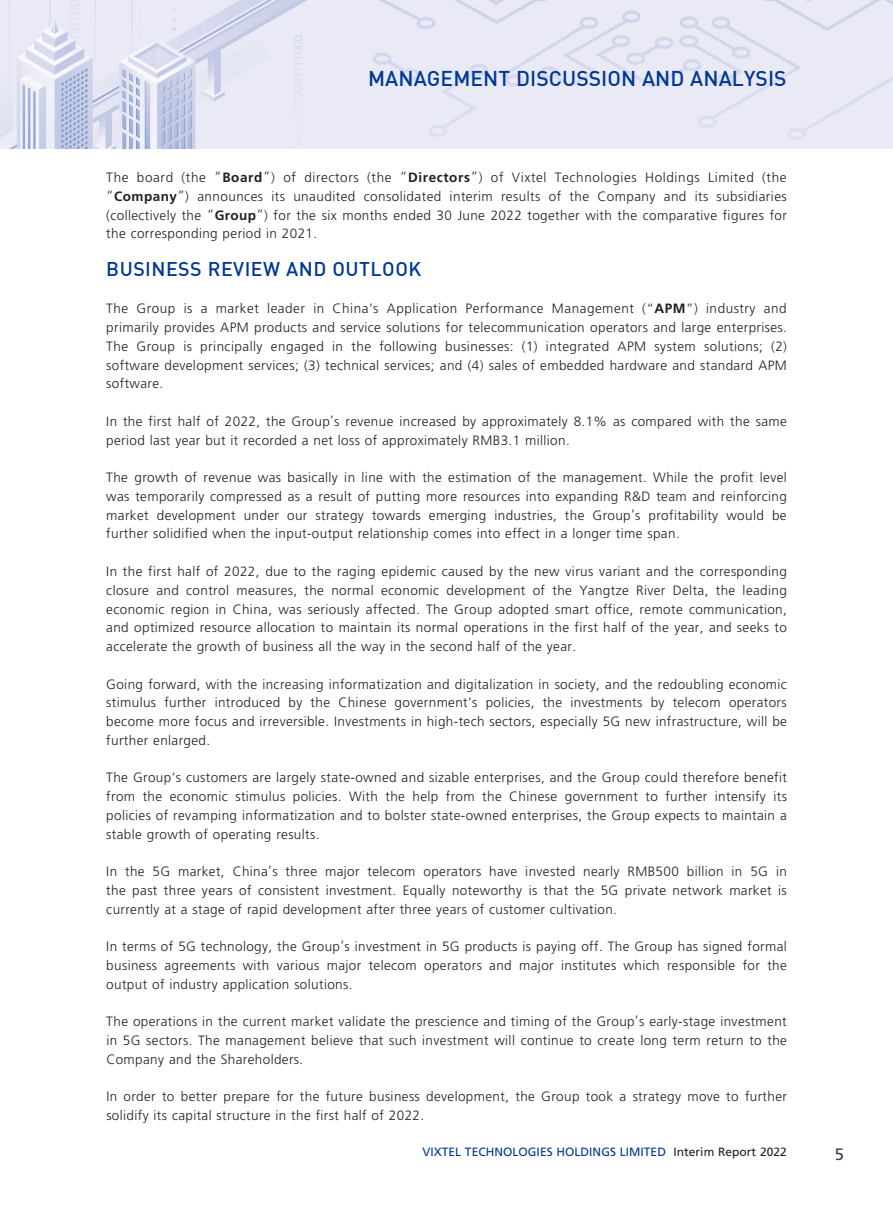
<style>
.page{position:relative;width:893px;height:1212px;background:#fff}
.page>*{position:absolute;margin:0;border:0;box-sizing:border-box;transform-origin:0 0}
.t1{font:21px "DIN Medium";letter-spacing:.005em;color:#003894}
.t2{font:19.5px "DIN Medium";letter-spacing:.025em;color:#003894}
.t3{font:16.5px "Frutiger LT Std";color:#283b58}
.t4{font:300 13.5px/18.8px "Frutiger LT Std";letter-spacing:.03em;color:#231f20;text-align:justify}
.t5{font:12px "Frutiger LT Std";letter-spacing:.005em;color:#003894}
.s1{font-weight:700}
.s2{color:#231f20}
</style>
<div class="page">
<img style="left:0;top:0;width:893px;height:148px">
<h1 class="t1" style="left:368px;top:65px;width:420px">MANAGEMENT DISCUSSION AND ANALYSIS</h1>
<p class="t4" style="left:106px;top:168px;width:682px">The board (the “<span class="s1">Board</span>”) of directors (the “<span class="s1">Directors</span>”) of Vixtel Technologies Holdings Limited (the “<span class="s1">Company</span>”) announces its unaudited consolidated interim results of the Company and its subsidiaries (collectively the “<span class="s1">Group</span>”) for the six months ended 30 June 2022 together with the comparative figures for the corresponding period in 2021.</p>
<h2 class="t2" style="left:106px;top:256px;width:316px">BUSINESS REVIEW AND OUTLOOK</h2>
<p class="t4" style="left:106px;top:300px;width:682px">The Group is a market leader in China’s Application Performance Management (“<span class="s1">APM</span>”) industry and primarily provides APM products and service solutions for telecommunication operators and large enterprises.<br>The Group is principally engaged in the following businesses: (1) integrated APM system solutions; (2) software development services; (3) technical services; and (4) sales of embedded hardware and standard APM software.</p>
<p class="t4" style="left:106px;top:412px;width:682px">In the first half of 2022, the Group’s revenue increased by approximately 8.1% as compared with the same period last year but it recorded a net loss of approximately RMB3.1 million.</p>
<p class="t4" style="left:106px;top:468px;width:682px">The growth of revenue was basically in line with the estimation of the management. While the profit level was temporarily compressed as a result of putting more resources into expanding R&amp;D team and reinforcing market development under our strategy towards emerging industries, the Group’s profitability would be further solidified when the input-output relationship comes into effect in a longer time span.</p>
<p class="t4" style="left:106px;top:562px;width:682px">In the first half of 2022, due to the raging epidemic caused by the new virus variant and the corresponding closure and control measures, the normal economic development of the Yangtze River Delta, the leading economic region in China, was seriously affected. The Group adopted smart office, remote communication, and optimized resource allocation to maintain its normal operations in the first half of the year, and seeks to accelerate the growth of business all the way in the second half of the year.</p>
<p class="t4" style="left:106px;top:675px;width:682px">Going forward, with the increasing informatization and digitalization in society, and the redoubling economic stimulus further introduced by the Chinese government’s policies, the investments by telecom operators become more focus and irreversible. Investments in high-tech sectors, especially 5G new infrastructure, will be further enlarged.</p>
<p class="t4" style="left:106px;top:768px;width:682px">The Group’s customers are largely state-owned and sizable enterprises, and the Group could therefore benefit from the economic stimulus policies. With the help from the Chinese government to further intensify its policies of revamping informatization and to bolster state-owned enterprises, the Group expects to maintain a stable growth of operating results.</p>
<p class="t4" style="left:106px;top:862px;width:682px">In the 5G market, China’s three major telecom operators have invested nearly RMB500 billion in 5G in the past three years of consistent investment. Equally noteworthy is that the 5G private network market is currently at a stage of rapid development after three years of customer cultivation.</p>
<p class="t4" style="left:106px;top:937px;width:682px">In terms of 5G technology, the Group’s investment in 5G products is paying off. The Group has signed formal business agreements with various major telecom operators and major institutes which responsible for the output of industry application solutions.</p>
<p class="t4" style="left:106px;top:1012px;width:682px">The operations in the current market validate the prescience and timing of the Group’s early-stage investment in 5G sectors. The management believe that such investment will continue to create long term return to the Company and the Shareholders.</p>
<p class="t4" style="left:106px;top:1087px;width:682px">In order to better prepare for the future business development, the Group took a strategy move to further solidify its capital structure in the first half of 2022.</p>
<p class="t5" style="left:422px;top:1145px;width:366px">VIXTEL TECHNOLOGIES HOLDINGS LIMITED <span class="s2">Interim Report 2022</span></p>
<p class="t3" style="left:835px;top:1144px;width:11px">5</p>
</div>
